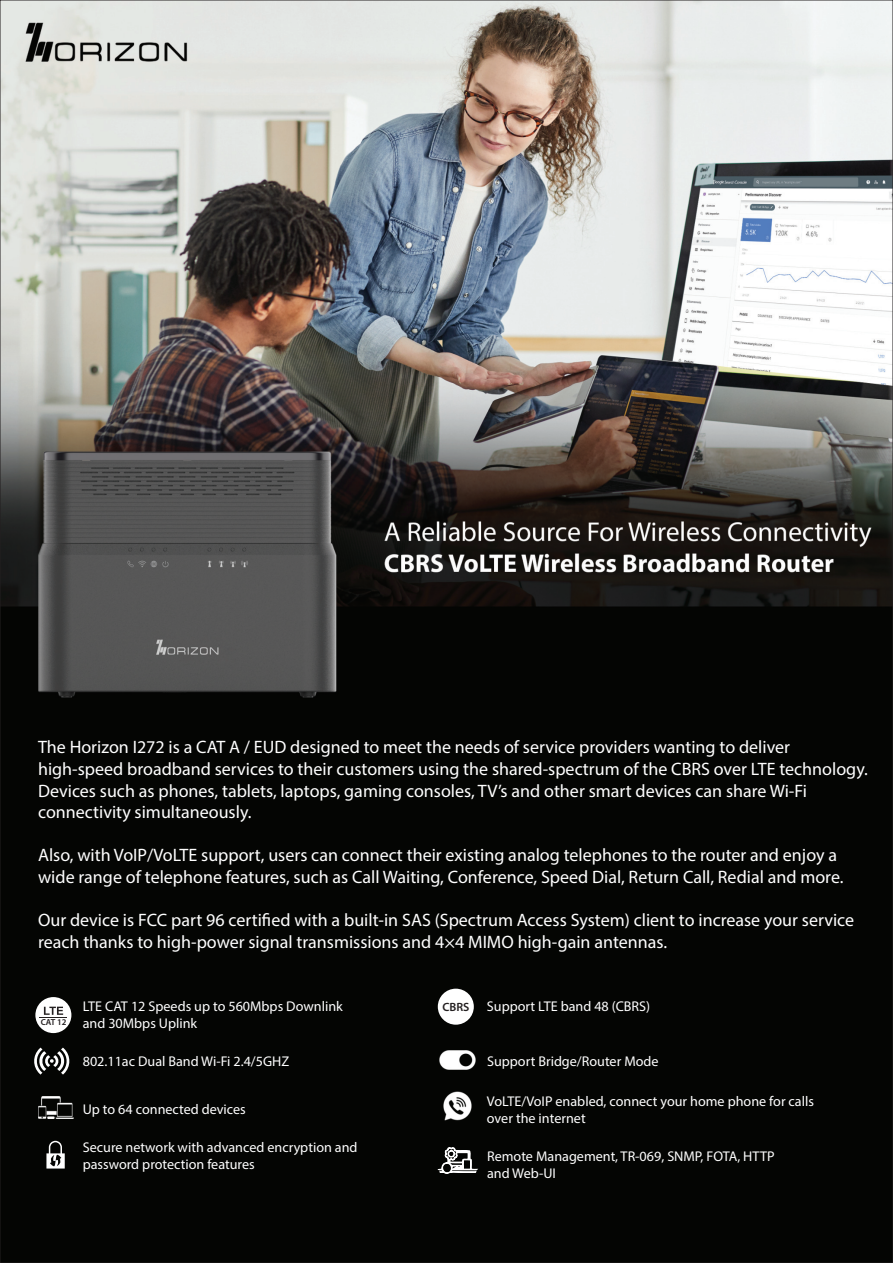
<style>
.page{position:relative;width:893px;height:1263px;background:#fff}
.page>*{position:absolute;margin:0;border:0;box-sizing:border-box;transform-origin:0 0}
.t1{font:18px/21.6px "Myriad Pro";color:#fff}
.t2{font:14.1px/17px "Myriad Pro";color:#fff}
.t3{font:600 12px "Myriad Pro";color:#231f20}
</style>
<div class="page">
<img style="left:2px;top:2px;width:889px;height:1259px">
<div style="left:35px;top:997px;width:36px;height:36px;background:#fff;border-radius:50%"></div>
<svg style="left:39px;top:1007px;width:28px;height:11px"></svg>
<svg style="left:46px;top:1141px;width:19px;height:27px"></svg>
<div style="left:438px;top:989px;width:36px;height:36px;background:#fff;border-radius:50%"></div>
<svg style="left:32px;top:1047px;width:39px;height:27px"></svg>
<img style="left:38px;top:1097px;width:35px;height:21px">
<img style="left:440px;top:1091px;width:36px;height:31px">
<svg style="left:438px;top:1147px;width:40px;height:27px"></svg>
<img style="left:424px;top:1042px;width:67px;height:36px">
<p class="t1" style="left:38px;top:738px;width:831px">The Horizon I272 is a CAT A / EUD designed to meet the needs of service providers wanting to deliver high-speed broadband services to their customers using the shared-spectrum of the CBRS over LTE technology.<br>Devices such as phones, tablets, laptops, gaming consoles, TV’s and other smart devices can share Wi-Fi connectivity simultaneously.</p>
<p class="t1" style="left:38px;top:846px;width:807px">Also, with VoIP/VoLTE support, users can connect their existing analog telephones to the router and enjoy a wide range of telephone features, such as Call Waiting, Conference, Speed Dial, Return Call, Redial and more.</p>
<p class="t1" style="left:38px;top:911px;width:818px">Our device is FCC part 96 certified with a built-in SAS (Spectrum Access System) client to increase your service reach thanks to high-power signal transmissions and 4×4 MIMO high-gain antennas.</p>
<p class="t2" style="left:41px;top:999px;width:304px;text-indent:42px">LTE CAT 12 Speeds up to 560Mbps Downlink<br><sup>CAT</sup> <sup>12</sup> and 30Mbps Uplink</p>
<p class="t3" style="left:442px;top:1000px;width:29px">CBRS</p>
<p class="t2" style="left:83px;top:1054px;width:208px">802.11ac Dual Band Wi-Fi 2.4/5GHZ</p>
<p class="t2" style="left:83px;top:1102px;width:165px">Up to 64 connected devices</p>
<p class="t2" style="left:83px;top:1139px;width:276px">Secure network with advanced encryption and password protection features</p>
<p class="t2" style="left:487px;top:999px;width:165px">Support LTE band 48 (CBRS)</p>
<p class="t2" style="left:487px;top:1054px;width:173px">Support Bridge/Router Mode</p>
<p class="t2" style="left:487px;top:1094px;width:329px">VoLTE/VoIP enabled, connect your home phone for calls over the internet</p>
<p class="t2" style="left:487px;top:1148px;width:289px">Remote Management, TR-069, SNMP, FOTA, HTTP and Web-UI</p>
</div>
